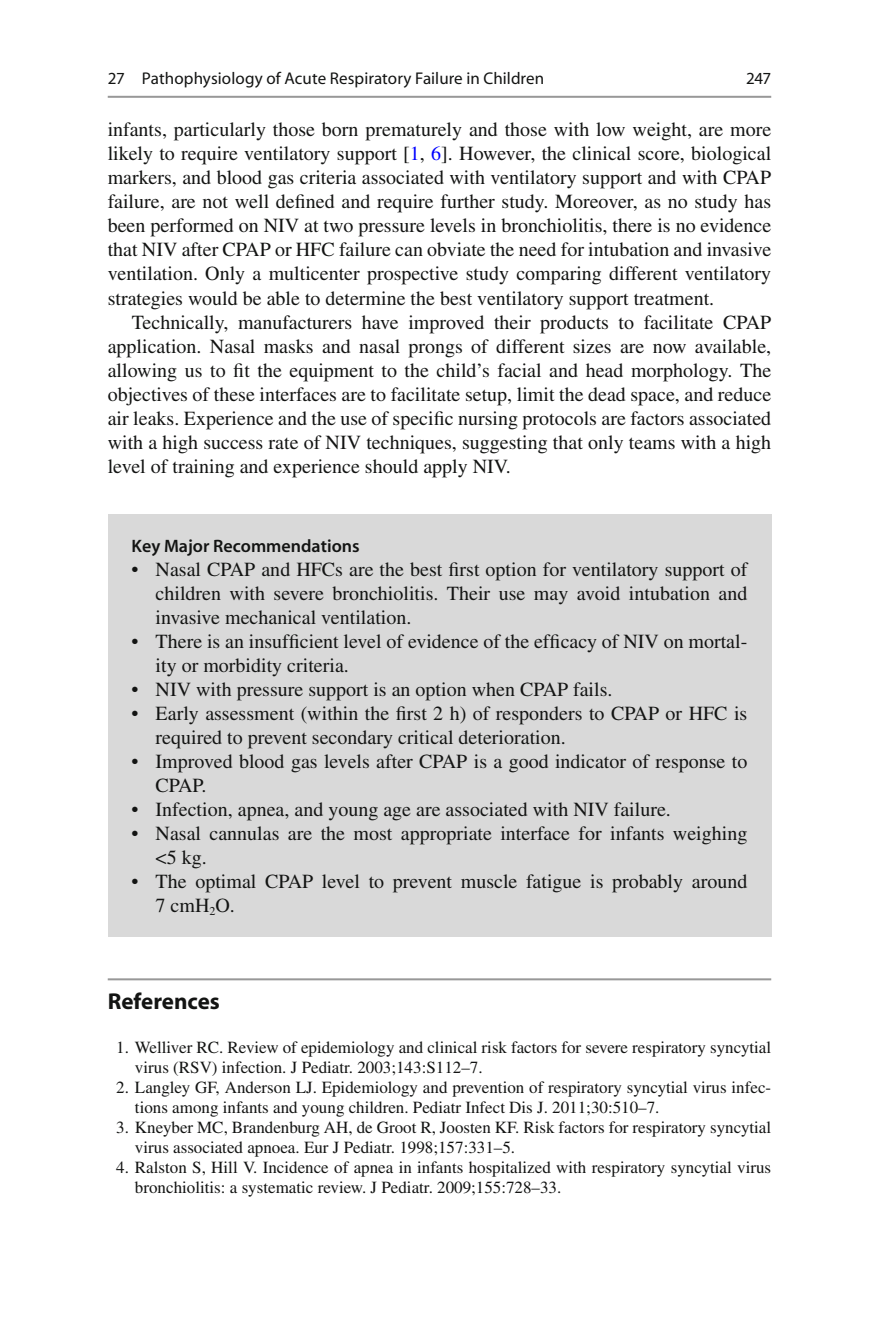
<style>
.page{position:relative;width:879px;height:1333px;background:#fff}
.page>*{position:absolute;margin:0;border:0;box-sizing:border-box;transform-origin:0 0}
.t1{font:700 23px "Myriad";color:#131413}
.t2{font:20px/24px "Times";color:#131413}
.t3{font:600 18px "Myriad";color:#131413}
.t4{font:17px/20px "Times";color:#131413}
.t5{font:17px "Myriad";color:#131413}
.s1{color:#00f}
</style>
<div class="page">
<hr style="left:108px;top:978px;width:663px;height:2px;background:#989898">
<div style="left:108px;top:514px;width:663px;height:422px;background:#d9d9d9"></div>
<hr style="left:108px;top:96px;width:663px;height:2px;background:#989898">
<p class="t5" style="left:108px;top:72px;width:438px">27 Pathophysiology of Acute Respiratory Failure in Children</p>
<p class="t5" style="left:746px;top:72px;width:27px">247</p>
<p class="t2" style="left:108px;top:120px;width:665px;text-align:justify">infants, particularly those born prematurely and those with low weight, are more likely to require ventilatory support [ <span class="s1">1</span> , <span class="s1">6</span> ]. However, the clinical score, biological markers, and blood gas criteria associated with ventilatory support and with CPAP failure, are not well defined and require further study. Moreover, as no study has been performed on NIV at two pressure levels in bronchiolitis, there is no evidence that NIV after CPAP or HFC failure can obviate the need for intubation and invasive ventilation. Only a multicenter prospective study comparing different ventilatory strategies would be able to determine the best ventilatory support treatment.</p>
<p class="t2" style="left:108px;top:312px;width:665px;text-align:justify;text-indent:24px">Technically, manufacturers have improved their products to facilitate CPAP application. Nasal masks and nasal prongs of different sizes are now available, allowing us to fit the equipment to the child’s facial and head morphology. The objectives of these interfaces are to facilitate setup, limit the dead space, and reduce air leaks. Experience and the use of specific nursing protocols are factors associated with a high success rate of NIV techniques, suggesting that only teams with a high level of training and experience should apply NIV.</p>
<p class="t3" style="left:132px;top:535px;width:230px">Key Major Recommendations</p>
<p class="t2" style="left:156px;top:559px;width:593px;text-align:justify;text-indent:-24px">• Nasal CPAP and HFCs are the best first option for ventilatory support of children with severe bronchiolitis. Their use may avoid intubation and invasive mechanical ventilation.</p>
<p class="t2" style="left:156px;top:631px;width:593px;text-indent:-24px">• There is an insufficient level of evidence of the efficacy of NIV on mortal&shy;ity or morbidity criteria.</p>
<p class="t2" style="left:132px;top:679px;width:482px">• NIV with pressure support is an option when CPAP fails.</p>
<p class="t2" style="left:156px;top:703px;width:593px;text-indent:-24px">• Early assessment (within the first 2 h) of responders to CPAP or HFC is required to prevent secondary critical deterioration.</p>
<p class="t2" style="left:156px;top:751px;width:593px;text-indent:-24px">• Improved blood gas levels after CPAP is a good indicator of response to<br>CPAP.</p>
<p class="t2" style="left:132px;top:799px;width:541px">• Infection, apnea, and young age are associated with NIV failure.</p>
<p class="t2" style="left:156px;top:823px;width:593px;text-indent:-24px">• Nasal cannulas are the most appropriate interface for infants weighing &lt;5 kg.</p>
<p class="t2" style="left:156px;top:871px;width:593px;text-indent:-24px">• The optimal CPAP level to prevent muscle fatigue is probably around<br>7 cmH <sub>2</sub> O.</p>
<p class="t1" style="left:108px;top:992px;width:114px">References</p>
<p class="t4" style="left:135px;top:1038px;width:638px;text-indent:-19px">1. Welliver RC. Review of epidemiology and clinical risk factors for severe respiratory syncytial virus (RSV) infection. J Pediatr. 2003;143:S112–7.</p>
<p class="t4" style="left:135px;top:1078px;width:638px;text-indent:-19px">2. Langley GF, Anderson LJ. Epidemiology and prevention of respiratory syncytial virus infec&shy;tions among infants and young children. Pediatr Infect Dis J. 2011;30:510–7.</p>
<p class="t4" style="left:135px;top:1118px;width:638px;text-indent:-19px">3. Kneyber MC, Brandenburg AH, de Groot R, Joosten KF. Risk factors for respiratory syncytial virus associated apnoea. Eur J Pediatr. 1998;157:331–5.</p>
<p class="t4" style="left:135px;top:1158px;width:638px;text-indent:-19px">4. Ralston S, Hill V. Incidence of apnea in infants hospitalized with respiratory syncytial virus bronchiolitis: a systematic review. J Pediatr. 2009;155:728–33.</p>
</div>
